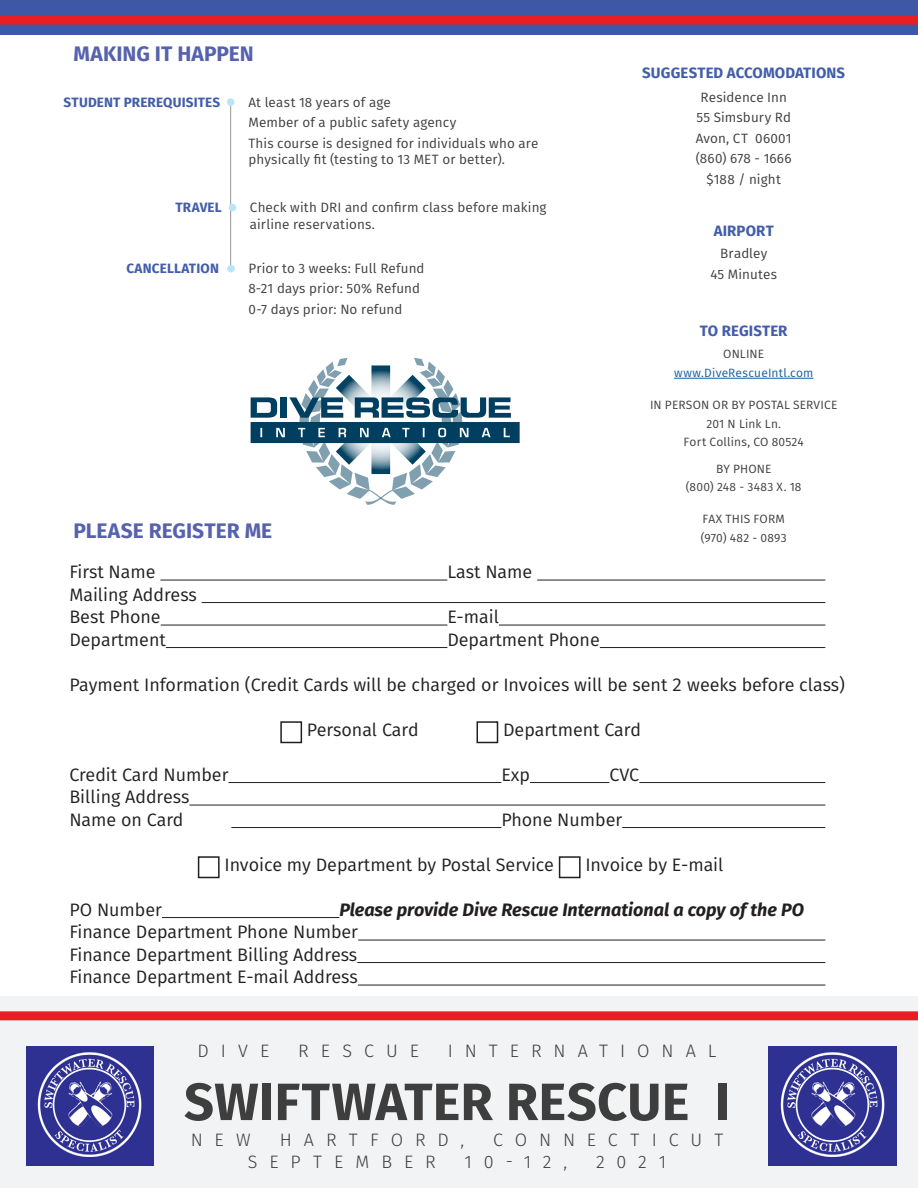
<style>
.page{position:relative;width:918px;height:1188px;background:#fff}
.page>*{position:absolute;margin:0;border:0;box-sizing:border-box;transform-origin:0 0}
.Name{font:700 52.5px "Fira Sans";letter-spacing:.005em;color:#3e3e3f}
.Title_1{font:700 21px "Fira Sans";color:#5662ad}
.Header_small{font:18px "Fira Sans";color:#231f20}
.Editorial_Designer{font:300 18px "Fira Sans";letter-spacing:.665em;color:#3e3e3f}
.t1{font:italic 700 18px "Fira Sans";color:#231f20}
.Title_1-2{font:700 15px "Fira Sans";letter-spacing:.01em;color:#425daa}
.Body_Text{font:13.5px/16.2px "Fira Sans";letter-spacing:.01em;color:#3e3e3f}
.Subtitle_2_-_9pts{font:700 13.5px "Fira Sans";letter-spacing:.01em;color:#425daa}
.BT_8pts{font:12px "Fira Sans";letter-spacing:.015em;color:#3e3e3f}
.BT_8pts-2{font:12px "Fira Sans";letter-spacing:.015em;color:#175d9e}
</style>
<div class="page">
<hr style="left:230px;top:102px;width:1px;height:165px;background:#939598">
<div style="left:227px;top:98px;width:7px;height:8px;background:#b9e5fa;border-radius:50%"></div>
<div style="left:227px;top:265px;width:8px;height:7px;background:#b9e5fa;border-radius:50%"></div>
<div style="left:229px;top:204px;width:7px;height:7px;background:#b9e5fa;border-radius:50%"></div>
<hr style="left:674px;top:378px;width:139px;height:1px;background:#175d9e">
<svg style="left:251px;top:358px;width:269px;height:147px"></svg>
<div style="left:0;top:997px;width:918px;height:191px;background:#f2f3f4"></div>
<div style="left:0;top:1011px;width:918px;height:9px;background:#e81e24"></div>
<div style="left:0;top:0;width:918px;height:35px;background:#3f58a6"></div>
<div style="left:0;top:16px;width:918px;height:9px;background:#e81e24"></div>
<img style="left:26px;top:1046px;width:128px;height:119px">
<img style="left:769px;top:1046px;width:127px;height:119px">
<hr style="left:160px;top:580px;width:287px;height:1px;background:#231f20">
<hr style="left:537px;top:580px;width:288px;height:1px;background:#231f20">
<hr style="left:202px;top:602px;width:623px;height:1px;background:#231f20">
<hr style="left:161px;top:625px;width:286px;height:1px;background:#231f20">
<hr style="left:499px;top:625px;width:326px;height:1px;background:#231f20">
<hr style="left:166px;top:647px;width:281px;height:1px;background:#231f20">
<hr style="left:600px;top:647px;width:225px;height:1px;background:#231f20">
<hr style="left:229px;top:782px;width:272px;height:1px;background:#231f20">
<hr style="left:530px;top:782px;width:79px;height:1px;background:#231f20">
<hr style="left:639px;top:782px;width:186px;height:1px;background:#231f20">
<hr style="left:189px;top:805px;width:636px;height:1px;background:#231f20">
<hr style="left:231px;top:827px;width:270px;height:1px;background:#231f20">
<hr style="left:622px;top:827px;width:203px;height:1px;background:#231f20">
<hr style="left:162px;top:917px;width:177px;height:1px;background:#231f20">
<hr style="left:358px;top:940px;width:467px;height:1px;background:#231f20">
<hr style="left:357px;top:962px;width:468px;height:1px;background:#231f20">
<hr style="left:358px;top:985px;width:467px;height:1px;background:#231f20">
<div style="left:280px;top:721px;width:22px;height:22px;border:2px solid #231f20"></div>
<div style="left:477px;top:721px;width:21px;height:22px;border:2px solid #231f20"></div>
<div style="left:198px;top:856px;width:22px;height:22px;border:2px solid #231f20"></div>
<div style="left:559px;top:856px;width:22px;height:22px;border:2px solid #231f20"></div>
<p class="Title_1" style="left:73px;top:36px;width:182px">MAKING IT HAPPEN</p>
<p class="Subtitle_2_-_9pts" style="left:64px;top:91px;width:158px">STUDENT PREREQUISITES</p>
<p class="Body_Text" style="left:248px;top:94px;width:144px">At least 18 years of age</p>
<p class="Body_Text" style="left:248px;top:114px;width:209px">Member of a public safety agency</p>
<p class="Body_Text" style="left:248px;top:135px;width:291px">This course is designed for individuals who are physically fit (testing to 13 MET or better).</p>
<p class="Subtitle_2_-_9pts" style="left:175px;top:196px;width:48px">TRAVEL</p>
<p class="Body_Text" style="left:250px;top:199px;width:298px">Check with DRI and confirm class before making airline reservations.</p>
<p class="Subtitle_2_-_9pts" style="left:126px;top:257px;width:94px">CANCELLATION</p>
<p class="Body_Text" style="left:248px;top:260px;width:178px">Prior to 3 weeks: Full Refund</p>
<p class="Body_Text" style="left:248px;top:280px;width:173px">8-21 days prior: 50% Refund</p>
<p class="Body_Text" style="left:248px;top:301px;width:155px">0-7 days prior: No refund</p>
<p class="Title_1" style="left:73px;top:513px;width:200px">PLEASE REGISTER ME</p>
<p class="Title_1-2" style="left:642px;top:60px;width:204px">SUGGESTED ACCOMODATIONS</p>
<p class="Body_Text" style="left:701px;top:89px;width:88px">Residence Inn</p>
<p class="Body_Text" style="left:696px;top:109px;width:96px">55 Simsbury Rd</p>
<p class="Body_Text" style="left:696px;top:130px;width:97px">Avon, CT 06001</p>
<p class="Body_Text" style="left:696px;top:150px;width:97px">(860) 678 - 1666</p>
<p class="Body_Text" style="left:707px;top:171px;width:76px">$188 / night</p>
<p class="Title_1-2" style="left:714px;top:218px;width:62px">AIRPORT</p>
<p class="Body_Text" style="left:720px;top:245px;width:49px">Bradley</p>
<p class="Body_Text" style="left:710px;top:266px;width:68px">45 Minutes</p>
<p class="Title_1-2" style="left:700px;top:319px;width:89px">TO REGISTER</p>
<p class="BT_8pts" style="left:723px;top:345px;width:42px">ONLINE</p>
<p class="BT_8pts-2" style="left:674px;top:364px;width:141px">www.DiveRescueIntl.com</p>
<p class="BT_8pts" style="left:650px;top:396px;width:189px">IN PERSON OR BY POSTAL SERVICE</p>
<p class="BT_8pts" style="left:706px;top:414px;width:76px">201 N Link Ln.</p>
<p class="BT_8pts" style="left:684px;top:433px;width:122px">Fort Collins, CO 80524</p>
<p class="BT_8pts" style="left:716px;top:460px;width:57px">BY PHONE</p>
<p class="BT_8pts" style="left:686px;top:478px;width:117px">(800) 248 - 3483 X. 18</p>
<p class="BT_8pts" style="left:703px;top:510px;width:84px">FAX THIS FORM</p>
<p class="BT_8pts" style="left:701px;top:529px;width:87px">(970) 482 - 0893</p>
<p class="Header_small" style="left:69px;top:559px;width:88px">First Name</p>
<p class="Header_small" style="left:447px;top:559px;width:86px">Last Name</p>
<p class="Header_small" style="left:69px;top:581px;width:129px">Mailing Address</p>
<p class="Header_small" style="left:69px;top:604px;width:93px">Best Phone</p>
<p class="Header_small" style="left:447px;top:604px;width:53px">E-mail</p>
<p class="Header_small" style="left:69px;top:626px;width:98px">Department</p>
<p class="Header_small" style="left:447px;top:626px;width:154px">Department Phone</p>
<p class="Header_small" style="left:69px;top:671px;width:777px">Payment Information (Credit Cards will be charged or Invoices will be sent 2 weeks before class)</p>
<p class="Header_small" style="left:307px;top:716px;width:113px">Personal Card</p>
<p class="Header_small" style="left:503px;top:716px;width:139px">Department Card</p>
<p class="Header_small" style="left:69px;top:761px;width:161px">Credit Card Number</p>
<p class="Header_small" style="left:501px;top:761px;width:30px">Exp</p>
<p class="Header_small" style="left:609px;top:761px;width:31px">CVC</p>
<p class="Header_small" style="left:69px;top:784px;width:122px">Billing Address</p>
<p class="Header_small" style="left:69px;top:806px;width:116px">Name on Card</p>
<p class="Header_small" style="left:501px;top:806px;width:122px">Phone Number</p>
<p class="Header_small" style="left:224px;top:851px;width:331px">Invoice my Department by Postal Service</p>
<p class="Header_small" style="left:585px;top:851px;width:140px">Invoice by E-mail</p>
<p class="Header_small" style="left:69px;top:896px;width:94px">PO Number</p>
<p class="t1" style="left:339px;top:894px;width:466px">Please provide Dive Rescue International a copy of the PO</p>
<p class="Header_small" style="left:69px;top:919px;width:290px">Finance Department Phone Number</p>
<p class="Header_small" style="left:69px;top:941px;width:289px">Finance Department Billing Address</p>
<p class="Header_small" style="left:69px;top:964px;width:290px">Finance Department E-mail Address</p>
<p class="Editorial_Designer" style="left:198px;top:1038px;width:73px">DIVE</p>
<p class="Editorial_Designer" style="left:298px;top:1038px;width:122px">RESCUE</p>
<p class="Editorial_Designer" style="left:448px;top:1038px;width:270px">INTERNATIONAL</p>
<p class="Name" style="left:184px;top:1058px;width:548px">SWIFTWATER RESCUE I</p>
<p class="Editorial_Designer" style="left:191px;top:1127px;width:62px">NEW</p>
<p class="Editorial_Designer" style="left:280px;top:1127px;width:186px">HARTFORD,</p>
<p class="Editorial_Designer" style="left:493px;top:1127px;width:232px">CONNECTICUT</p>
<p class="Editorial_Designer" style="left:248px;top:1148px;width:189px">SEPTEMBER</p>
<p class="Editorial_Designer" style="left:465px;top:1148px;width:104px">10-12,</p>
<p class="Editorial_Designer" style="left:596px;top:1148px;width:72px">2021</p>
</div>
